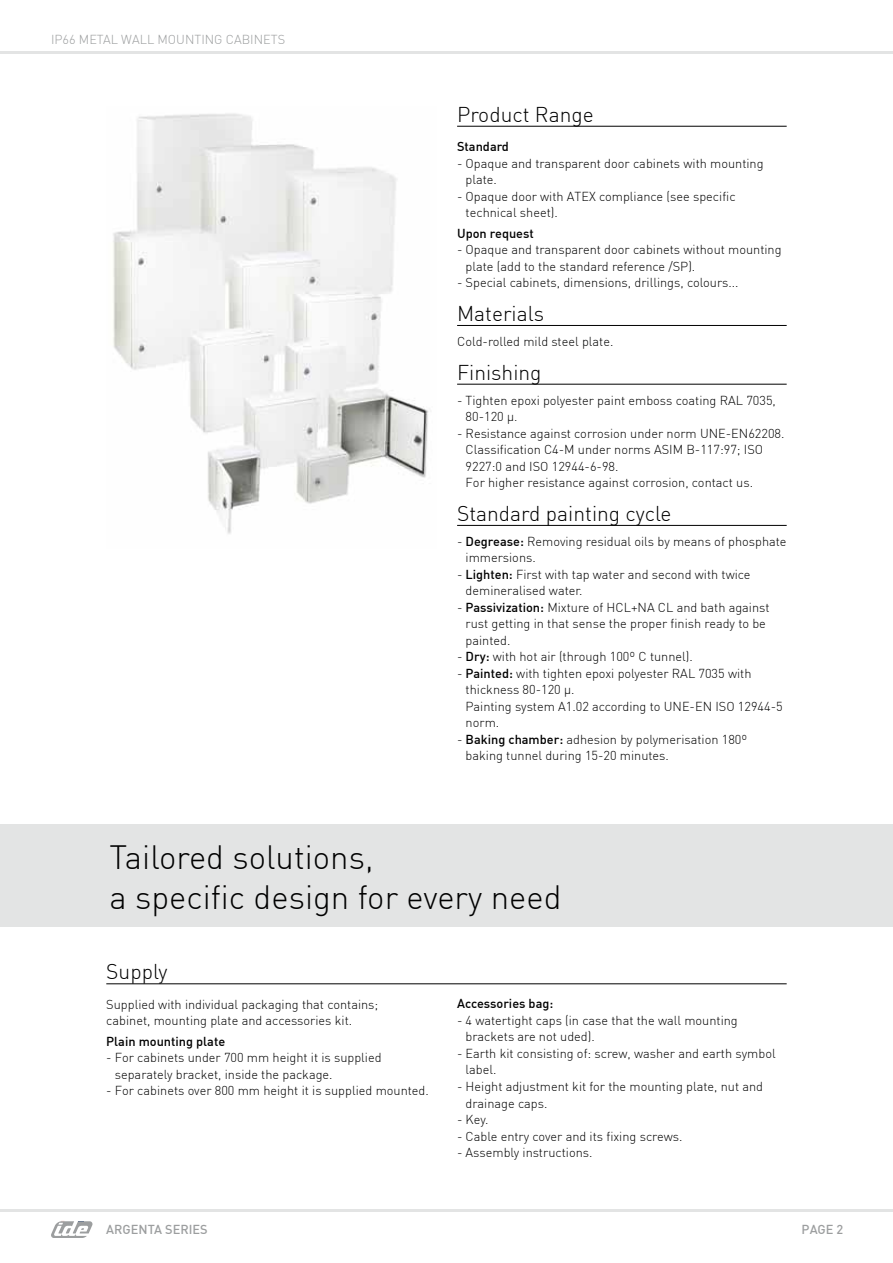
<style>
.page{position:relative;width:893px;height:1263px;background:#fff}
.page>*{position:absolute;margin:0;border:0;box-sizing:border-box;transform-origin:0 0}
.t1{font:300 33px/40.2px "DIN";color:#000}
.t2{font:300 21px "DIN";color:#000}
.t3{font:300 12.75px/16.5px "DIN";color:#000}
.t4{font:500 12.75px "DIN";color:#000}
.t5{font:300 12.75px "DIN";color:#9c9e9f}
.t6{font:500 12.75px "DIN";color:#9c9e9f}
.s1{font-family:"DIN Pro"}
.s2{font-weight:500}
</style>
<div class="page">
<svg style="left:51px;top:1221px;width:41px;height:17px"></svg>
<hr style="left:0;top:51px;width:893px;height:2px;background:#e3e4e4">
<hr style="left:0;top:1210px;width:893px;height:2px;background:#e3e4e4">
<div style="left:0;top:825px;width:893px;height:102px;background:#e3e4e4"></div>
<img style="left:113px;top:113px;width:316px;height:421px">
<hr style="left:457px;top:126px;width:330px;height:1px;background:#000">
<hr style="left:457px;top:325px;width:330px;height:1px;background:#000">
<hr style="left:457px;top:384px;width:330px;height:1px;background:#000">
<hr style="left:457px;top:525px;width:330px;height:1px;background:#000">
<hr style="left:106px;top:983px;width:681px;height:1px;background:#000">
<p class="t5" style="left:51px;top:32px;width:236px">IP66 METAL WALL MOUNTING CABINETS</p>
<h2 class="t2" style="left:457px;top:101px;width:138px">Product Range</h2>
<p class="t4" style="left:457px;top:138px;width:53px">Standard</p>
<p class="t3" style="left:466px;top:155px;width:300px;text-indent:-9px">- Opaque and transparent door cabinets with mounting plate.</p>
<p class="t3" style="left:466px;top:188px;width:271px;text-indent:-9px">- Opaque door with ATEX compliance (see specific technical sheet).</p>
<p class="t4" style="left:457px;top:225px;width:78px">Upon request</p>
<p class="t3" style="left:466px;top:241px;width:317px;text-indent:-9px">- Opaque and transparent door cabinets without mounting plate (add to the standard reference /SP).</p>
<p class="t3" style="left:457px;top:274px;width:283px">- Special cabinets, dimensions, drillings, colours...</p>
<h2 class="t2" style="left:457px;top:301px;width:89px">Materials</h2>
<p class="t3" style="left:457px;top:333px;width:158px">Cold-rolled mild steel plate.</p>
<h2 class="t2" style="left:457px;top:359px;width:86px">Finishing</h2>
<p class="t3" style="left:466px;top:392px;width:312px;text-indent:-9px">- Tighten epoxi polyester paint emboss coating RAL 7035,<br>80-120 <span class="s1">μ.</span></p>
<p class="t3" style="left:466px;top:425px;width:320px;text-indent:-9px">- Resistance against corrosion under norm UNE-EN62208.<br>Classification C4-M under norms ASIM B-117:97; ISO 9227:0 and ISO 12944-6-98.<br>For higher resistance against corrosion, contact us.</p>
<h2 class="t2" style="left:457px;top:500px;width:216px">Standard painting cycle</h2>
<p class="t3" style="left:466px;top:533px;width:322px;text-indent:-9px">- <span class="s2">Degrease:</span> Removing residual oils by means of phosphate immersions.</p>
<p class="t3" style="left:466px;top:566px;width:286px;text-indent:-9px">- <span class="s2">Lighten:</span> First with tap water and second with twice demineralised water.</p>
<p class="t3" style="left:466px;top:599px;width:305px;text-indent:-9px">- <span class="s2">Passivization:</span> Mixture of HCL+NA CL and bath against rust getting in that sense the proper finish ready to be painted.</p>
<p class="t3" style="left:457px;top:648px;width:237px">- <span class="s2">Dry:</span> with hot air (through 100º C tunnel).</p>
<p class="t3" style="left:466px;top:665px;width:319px;text-indent:-9px">- <span class="s2">Painted:</span> with tighten epoxi polyester RAL 7035 with thickness 80-120 μ.<br>Painting system A1.02 according to UNE-EN ISO 12944-5 norm.</p>
<p class="t3" style="left:466px;top:731px;width:283px;text-indent:-9px">- <span class="s2">Baking chamber:</span> adhesion by polymerisation 180º baking tunnel during 15-20 minutes.</p>
<h1 class="t1" style="left:109px;top:837px;width:454px">Tailored solutions,<br>a specific design for every need</h1>
<h2 class="t2" style="left:106px;top:959px;width:63px">Supply</h2>
<p class="t3" style="left:106px;top:996px;width:273px">Supplied with individual packaging that contains; cabinet, mounting plate and accessories kit.</p>
<p class="t4" style="left:106px;top:1033px;width:120px">Plain mounting plate</p>
<p class="t3" style="left:115px;top:1049px;width:268px;text-indent:-9px">- For cabinets under 700 mm height it is supplied separately bracket, inside the package.</p>
<p class="t3" style="left:106px;top:1082px;width:324px">- For cabinets over 800 mm height it is supplied mounted.</p>
<p class="t4" style="left:457px;top:996px;width:98px">Accessories bag:</p>
<p class="t3" style="left:466px;top:1012px;width:274px;text-indent:-9px">- 4 watertight caps (in case that the wall mounting brackets are not uded).</p>
<p class="t3" style="left:466px;top:1045px;width:312px;text-indent:-9px">- Earth kit consisting of: screw, washer and earth symbol label.</p>
<p class="t3" style="left:466px;top:1078px;width:299px;text-indent:-9px">- Height adjustment kit for the mounting plate, nut and drainage caps.</p>
<p class="t3" style="left:457px;top:1111px;width:33px">- Key.</p>
<p class="t3" style="left:457px;top:1127px;width:227px">- Cable entry cover and its fixing screws.</p>
<p class="t3" style="left:457px;top:1144px;width:137px">- Assembly instructions.</p>
<p class="t6" style="left:106px;top:1221px;width:103px">ARGENTA SERIES</p>
<p class="t6" style="left:802px;top:1221px;width:43px">PAGE 2</p>
</div>
